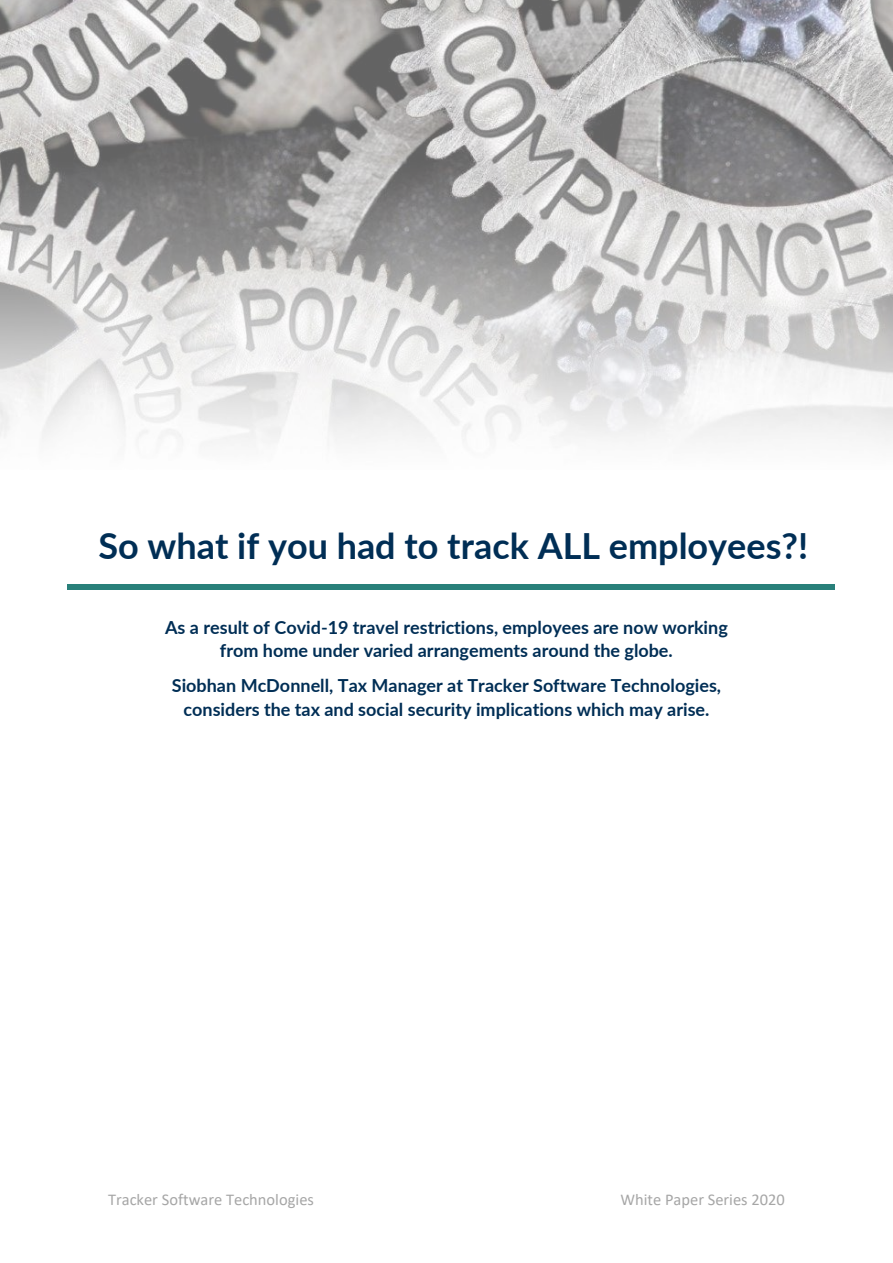
<style>
.page{position:relative;width:893px;height:1263px;background:#fff}
.page>*{position:absolute;margin:0;border:0;box-sizing:border-box;transform-origin:0 0}
.t1{font:700 36px "Lato";color:#002e55}
.t2{font:700 18px/23.2px "Lato";color:#002e55;text-align:center}
.t3{font:16.5px "Calibri";color:#a6a6a6}
</style>
<div class="page">
<img style="left:0;top:0;width:893px;height:443px">
<div style="left:68px;top:584px;width:767px;height:5px;background:#29807a"></div>
<p class="t1" style="left:98px;top:519px;width:711px">So what if you had to track ALL employees?!</p>
<p class="t2" style="left:165px;top:615px;width:564px">As a result of Covid-19 travel restrictions, employees are now working from home under varied arrangements around the globe.</p>
<p class="t2" style="left:172px;top:673px;width:551px">Siobhan McDonnell, Tax Manager at Tracker Software Technologies, considers the tax and social security implications which may arise.</p>
<p class="t3" style="left:108px;top:1188px;width:208px">Tracker Software Technologies</p>
<p class="t3" style="left:620px;top:1188px;width:166px">White Paper Series 2020</p>
</div>
